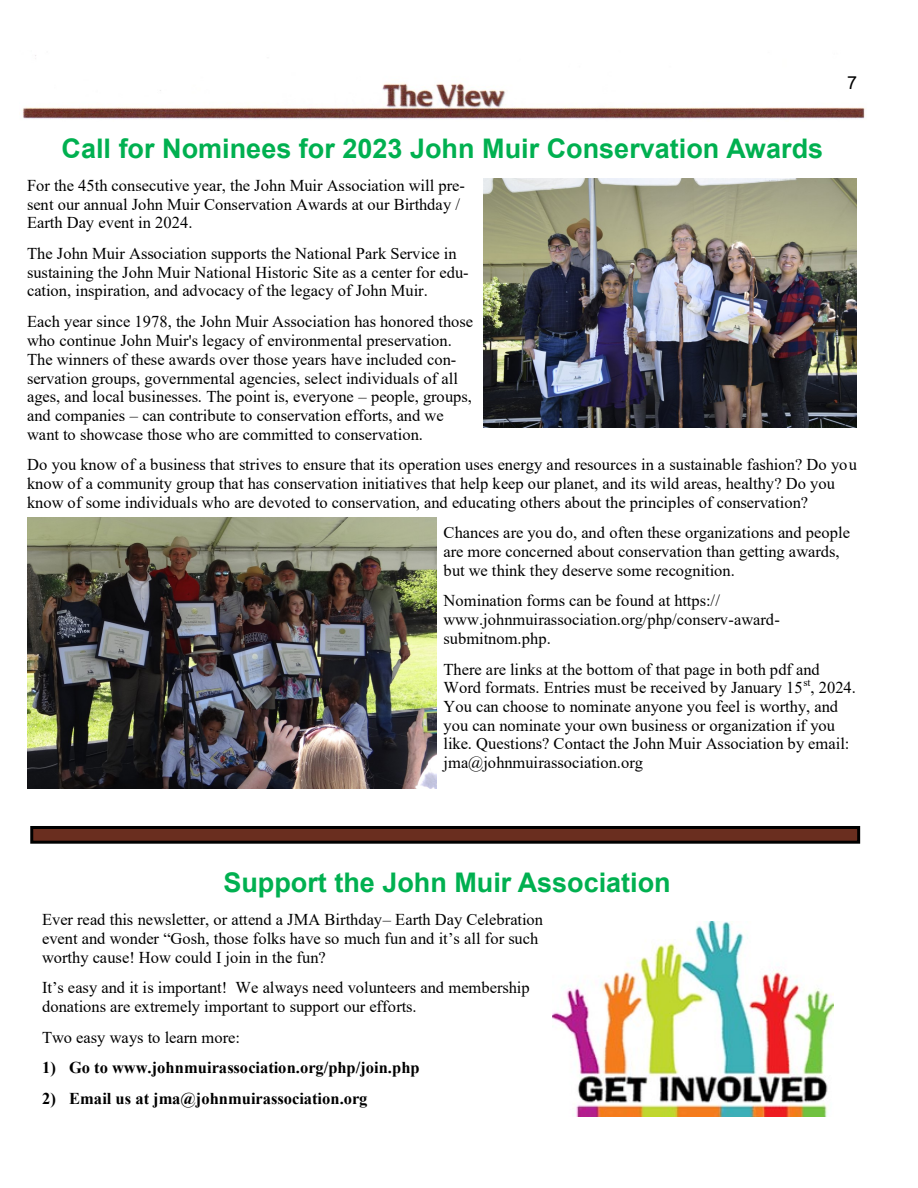
<style>
.page{position:relative;width:918px;height:1188px;background:#fff}
.page>*{position:absolute;margin:0;border:0;box-sizing:border-box;transform-origin:0 0}
.t1{font:700 27px "Arial";color:#00b050}
.t2{font:18px "Arial";color:#000}
.t3{font:16.5px/18.8px "Times New Roman";letter-spacing:-.005em;color:#000}
.t4{font:700 16.5px "Times New Roman";letter-spacing:-.005em;color:#000}
</style>
<div class="page">
<img style="left:22px;top:55px;width:844px;height:64px">
<div style="left:32px;top:827px;width:827px;height:15px;background:#6a2e1f"></div>
<div style="left:30px;top:826px;width:830px;height:18px;border:3px solid #000"></div>
<img style="left:553px;top:922px;width:281px;height:194px">
<img style="left:483px;top:178px;width:374px;height:249px">
<img style="left:27px;top:518px;width:410px;height:270px">
<p class="t2" style="left:847px;top:70px;width:12px">7</p>
<p class="t1" style="left:62px;top:129px;width:763px">Call for Nominees for 2023 John Muir Conservation Awards</p>
<p class="t3" style="left:27px;top:176px;width:439px">For the 45th consecutive year, the John Muir Association will pre&shy;sent our annual John Muir Conservation Awards at our Birthday /<br>Earth Day event in 2024.</p>
<p class="t3" style="left:27px;top:244px;width:443px">The John Muir Association supports the National Park Service in sustaining the John Muir National Historic Site as a center for edu&shy;cation, inspiration, and advocacy of the legacy of John Muir.</p>
<p class="t3" style="left:27px;top:312px;width:448px">Each year since 1978, the John Muir Association has honored those who continue John Muir's legacy of environmental preservation.<br>The winners of these awards over those years have included con&shy;servation groups, governmental agencies, select individuals of all ages, and local businesses. The point is, everyone – people, groups, and companies – can contribute to conservation efforts, and we want to showcase those who are committed to conservation.</p>
<p class="t3" style="left:27px;top:455px;width:831px">Do you know of a business that strives to ensure that its operation uses energy and resources in a sustainable fashion? Do you know of a community group that has conservation initiatives that help keep our planet, and its wild areas, healthy? Do you know of some individuals who are devoted to conservation, and educating others about the principles of conservation?</p>
<p class="t3" style="left:444px;top:523px;width:408px">Chances are you do, and often these organizations and people are more concerned about conservation than getting awards, but we think they deserve some recognition.</p>
<p class="t3" style="left:444px;top:591px;width:338px">Nomination forms can be found at https:// www.johnmuirassociation.org/php/conserv-award&shy;submitnom.php.</p>
<p class="t3" style="left:444px;top:659px;width:414px">There are links at the bottom of that page in both pdf and Word formats. Entries must be received by January 15<sup>st</sup>, 2024.<br>You can choose to nominate anyone you feel is worthy, and you can nominate your own business or organization if you like. Questions? Contact the John Muir Association by email: jma@johnmuirassociation.org</p>
<p class="t1" style="left:223px;top:863px;width:449px">Support the John Muir Association</p>
<p class="t3" style="left:42px;top:910px;width:503px">Ever read this newsletter, or attend a JMA Birthday– Earth Day Celebration event and wonder “Gosh, those folks have so much fun and it’s all for such worthy cause! How could I join in the fun?</p>
<p class="t3" style="left:42px;top:978px;width:489px">It’s easy and it is important! We always need volunteers and membership donations are extremely important to support our efforts.</p>
<p class="t3" style="left:42px;top:1027px;width:199px">Two easy ways to learn more:</p>
<p class="t4" style="left:42px;top:1056px;width:379px">1) Go to www.johnmuirassociation.org/php/join.php</p>
<p class="t4" style="left:42px;top:1086px;width:327px">2) Email us at jma@johnmuirassociation.org</p>
</div>
